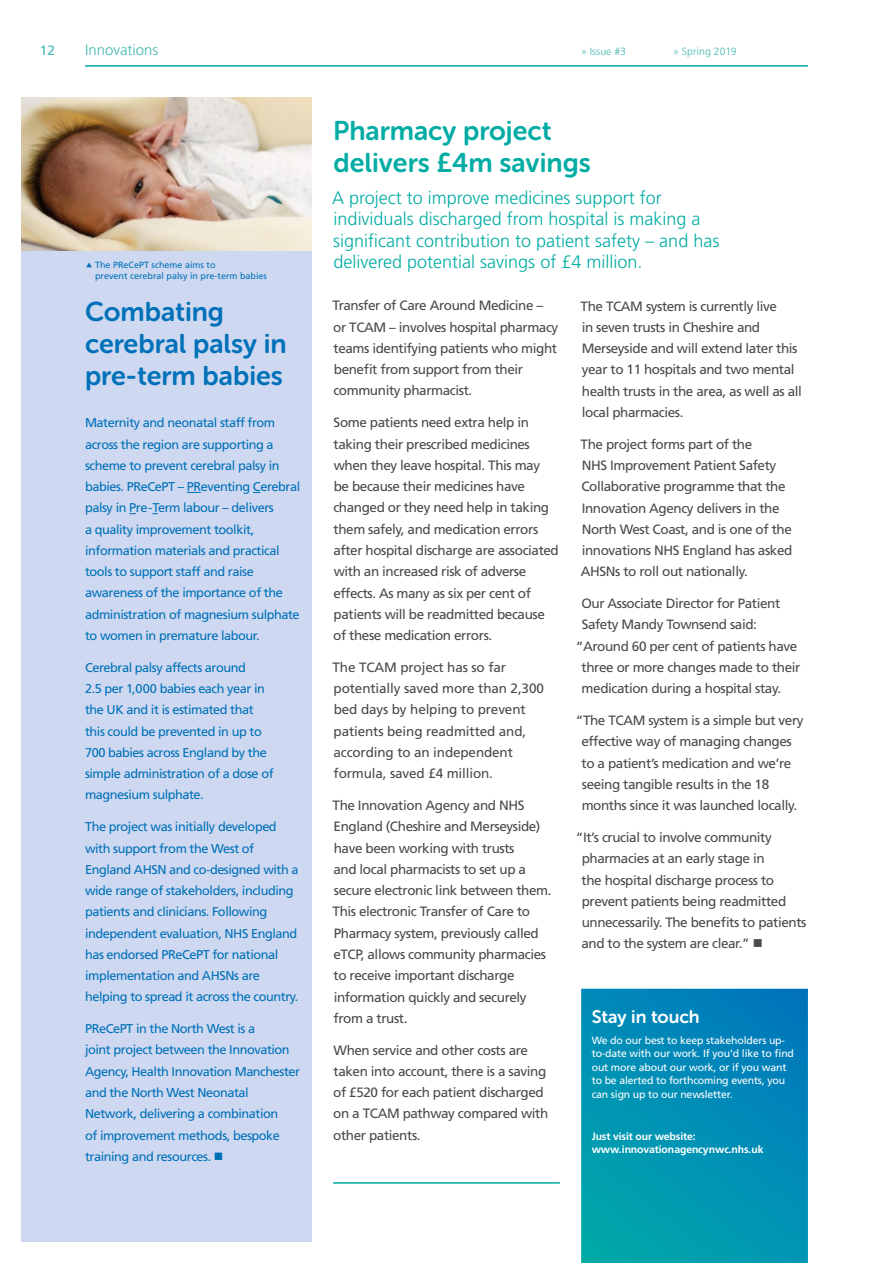
<style>
.page{position:relative;width:893px;height:1263px;background:#fff}
.page>*{position:absolute;margin:0;border:0;box-sizing:border-box;transform-origin:0 0}
.t1{font:27px/32px "Museo Sans Rounded 700";color:#0071b9}
.t2{font:27px/32px "Museo Sans Rounded 700";color:#00aca3}
.t3{font:300 18px/21.3px "Frutiger LT Std";color:#00aca3}
.t4{font:18px "Museo Sans Rounded 700";color:#fff}
.t5{font:300 15px "Frutiger LT Std";color:#43b8b1}
.t6{font:13.5px/21.3px "Frutiger LT Std";letter-spacing:-.03em;color:#4a4a49}
.t7{font:13.5px/21.3px "Frutiger LT Std";letter-spacing:-.01em;color:#4a4a49}
.t8{font:13.5px "Frutiger LT Std";color:#43b8b1}
.t9{font:12.75px/21.3px "Frutiger LT Std";letter-spacing:-.035em;color:#0071b9}
.t10{font:10.5px/13.5px "Frutiger LT Std";letter-spacing:-.015em;color:#fff}
.t11{font:700 10.5px/13.5px "Frutiger LT Std";letter-spacing:-.015em;color:#fff}
.t12{font:300 10.5px "Frutiger LT Std";color:#43b8b1}
.t13{font:9px/10.6px "Frutiger LT Std";color:#0071b9}
</style>
<div class="page">
<div style="left:21px;top:98px;width:291px;height:1144px;background:#ced8f0"></div>
<svg style="left:187px;top:492px;width:14px;height:1px"></svg>
<img style="left:21px;top:98px;width:291px;height:152px">
<svg style="left:581px;top:988px;width:227px;height:275px;background:#008fb4"></svg>
<hr style="left:85px;top:65px;width:723px;height:2px;background:#00aca3">
<hr style="left:333px;top:1182px;width:227px;height:2px;background:#00aca3">
<p class="t8" style="left:40px;top:43px;width:17px">12</p>
<p class="t5" style="left:85px;top:42px;width:75px">Innovations</p>
<p class="t12" style="left:581px;top:46px;width:46px">» Issue #3</p>
<p class="t12" style="left:673px;top:46px;width:65px">» Spring 2019</p>
<p class="t13" style="left:95px;top:259px;width:174px">The PReCePT scheme aims to<br>prevent cerebral palsy in pre-term babies</p>
<h1 class="t1" style="left:85px;top:296px;width:203px">Combating cerebral palsy in pre-term babies</h1>
<p class="t9" style="left:85px;top:412px;width:217px">Maternity and neonatal staff from across the region are supporting a scheme to prevent cerebral palsy in babies. PReCePT – PReventing Cerebral palsy in Pre-Term labour – delivers<br>a quality improvement toolkit, information materials and practical tools to support staff and raise awareness of the importance of the administration of magnesium sulphate to women in premature labour.</p>
<p class="t9" style="left:85px;top:657px;width:190px">Cerebral palsy affects around<br>2.5 per 1,000 babies each year in the UK and it is estimated that this could be prevented in up to<br>700 babies across England by the simple administration of a dose of magnesium sulphate.</p>
<p class="t9" style="left:85px;top:816px;width:215px">The project was initially developed with support from the West of England AHSN and co-designed with a wide range of stakeholders, including patients and clinicians. Following independent evaluation, NHS England has endorsed PReCePT for national implementation and AHSNs are helping to spread it across the country.</p>
<p class="t9" style="left:85px;top:1018px;width:217px">PReCePT in the North West is a<br>joint project between the Innovation<br>Agency, Health Innovation Manchester and the North West Neonatal<br>Network, delivering a combination<br>of improvement methods, bespoke training and resources. ■</p>
<h1 class="t2" style="left:333px;top:115px;width:259px">Pharmacy project delivers £4m savings</h1>
<h2 class="t3" style="left:332px;top:187px;width:389px">A project to improve medicines support for individuals discharged from hospital is making a significant contribution to patient safety – and has delivered potential savings of £4 million.</h2>
<p class="t6" style="left:333px;top:295px;width:227px">Transfer of Care Around Medicine – or TCAM – involves hospital pharmacy teams identifying patients who might benefit from support from their community pharmacist.</p>
<p class="t6" style="left:333px;top:412px;width:227px">Some patients need extra help in taking their prescribed medicines when they leave hospital. This may<br>be because their medicines have changed or they need help in taking them safely, and medication errors after hospital discharge are associated with an increased risk of adverse effects. As many as six per cent of patients will be readmitted because of these medication errors.</p>
<p class="t7" style="left:333px;top:657px;width:213px">The TCAM project has so far potentially saved more than 2,300 bed days by helping to prevent patients being readmitted and, according to an independent formula, saved £4 million.</p>
<p class="t6" style="left:333px;top:795px;width:220px">The Innovation Agency and NHS<br>England (Cheshire and Merseyside) have been working with trusts<br>and local pharmacists to set up a secure electronic link between them.<br>This electronic Transfer of Care to<br>Pharmacy system, previously called eTCP, allows community pharmacies to receive important discharge information quickly and securely from a trust.</p>
<p class="t6" style="left:333px;top:1039px;width:217px">When service and other costs are taken into account, there is a saving of £520 for each patient discharged on a TCAM pathway compared with other patients.</p>
<p class="t6" style="left:581px;top:295px;width:223px">The TCAM system is currently live<br>in seven trusts in Cheshire and<br>Merseyside and will extend later this year to 11 hospitals and two mental health trusts in the area, as well as all local pharmacies.</p>
<p class="t6" style="left:581px;top:433px;width:213px">The project forms part of the<br>NHS Improvement Patient Safety<br>Collaborative programme that the<br>Innovation Agency delivers in the<br>North West Coast, and is one of the innovations NHS England has asked<br>AHSNs to roll out nationally.</p>
<p class="t6" style="left:581px;top:593px;width:200px">Our Associate Director for Patient</p>
<p class="t6" style="left:582px;top:614px;width:177px">Safety Mandy Townsend said:</p>
<p class="t6" style="left:576px;top:635px;width:223px">“Around 60 per cent of patients have</p>
<p class="t6" style="left:582px;top:657px;width:220px">three or more changes made to their</p>
<p class="t6" style="left:582px;top:678px;width:201px">medication during a hospital stay.</p>
<p class="t6" style="left:581px;top:710px;width:224px;text-indent:-6px">“The TCAM system is a simple but very effective way of managing changes to a patient’s medication and we’re seeing tangible results in the 18 months since it was launched locally.</p>
<p class="t6" style="left:581px;top:827px;width:227px;text-indent:-6px">“It’s crucial to involve community pharmacies at an early stage in<br>the hospital discharge process to prevent patients being readmitted unnecessarily. The benefits to patients and to the system are clear.” ■</p>
<h2 class="t4" style="left:592px;top:1006px;width:109px">Stay in touch</h2>
<p class="t10" style="left:592px;top:1033px;width:204px">We do our best to keep stakeholders up&shy;to-date with our work. If you’d like to find out more about our work, or if you want to be alerted to forthcoming events, you can sign up to our newsletter.</p>
<p class="t11" style="left:592px;top:1129px;width:173px">Just visit our website: www.innovationagencynwc.nhs.uk</p>
</div>
